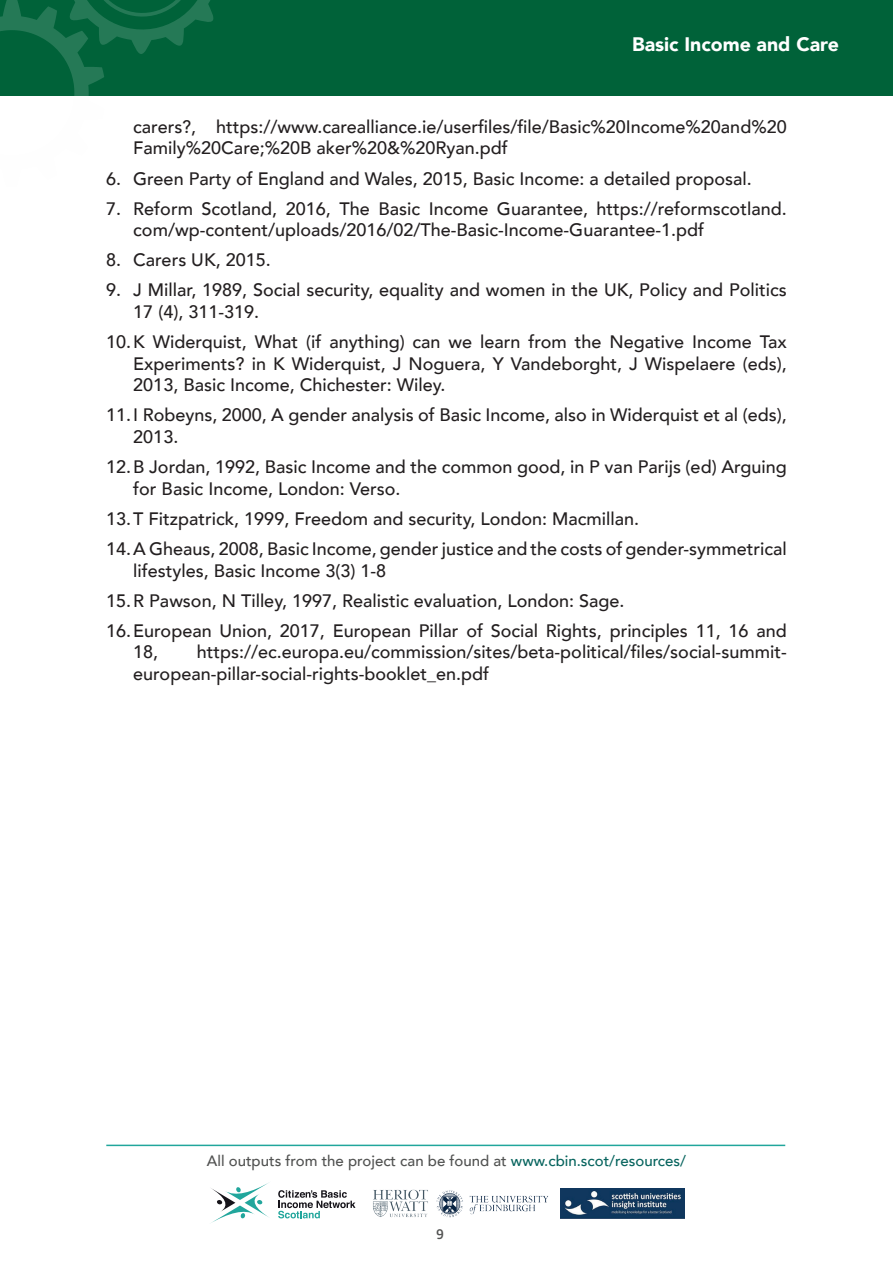
<style>
.page{position:relative;width:893px;height:1263px;background:#fff}
.page>*{position:absolute;margin:0;border:0;box-sizing:border-box;transform-origin:0 0}
.t1{font:900 19.5px "Avenir";color:#fff}
.t2{font:500 18px/21.6px "Avenir";color:#231f20}
.t3{font:500 15px "Avenir";color:#515251}
.t4{font:500 15px "Bulo";color:#515251}
.s1{color:#07645e}
</style>
<div class="page">
<div style="left:0;top:0;width:893px;height:95px;background:#006239"></div>
<svg style="left:0;top:0;width:232px;height:96px"></svg>
<svg style="left:211px;top:1182px;width:58px;height:41px"></svg>
<svg style="left:278px;top:1190px;width:77px;height:28px"></svg>
<hr style="left:106px;top:1144px;width:679px;height:2px;background:#21a69c">
<img style="left:373px;top:1189px;width:55px;height:29px">
<img style="left:436px;top:1190px;width:112px;height:28px">
<img style="left:560px;top:1189px;width:124px;height:29px">
<p class="t1" style="left:632px;top:27px;width:208px">Basic Income and Care</p>
<p class="t2" style="left:133px;top:115px;width:655px">carers?, https://www.carealliance.ie/userfiles/file/Basic%20Income%20and%20<br>Family%20Care;%20B aker%20&amp;%20Ryan.pdf</p>
<p class="t2" style="left:106px;top:166px;width:647px">6. Green Party of England and Wales, 2015, Basic Income: a detailed proposal.</p>
<p class="t2" style="left:133px;top:197px;width:655px;text-indent:-27px">7. Reform Scotland, 2016, The Basic Income Guarantee, https://reformscotland. com/wp-content/uploads/2016/02/The-Basic-Income-Guarantee-1.pdf</p>
<p class="t2" style="left:106px;top:248px;width:166px">8. Carers UK, 2015.</p>
<p class="t2" style="left:133px;top:278px;width:655px;text-indent:-27px">9. J Millar, 1989, Social security, equality and women in the UK, Policy and Politics<br>17 (4), 311-319.</p>
<p class="t2" style="left:133px;top:330px;width:655px;text-align:justify;text-indent:-27px">10.K Widerquist, What (if anything) can we learn from the Negative Income Tax Experiments? in K Widerquist, J Noguera, Y Vandeborght, J Wispelaere (eds), 2013, Basic Income, Chichester: Wiley.</p>
<p class="t2" style="left:133px;top:403px;width:655px;text-indent:-27px">11.I Robeyns, 2000, A gender analysis of Basic Income, also in Widerquist et al (eds),<br>2013.</p>
<p class="t2" style="left:133px;top:455px;width:655px;text-indent:-27px">12.B Jordan, 1992, Basic Income and the common good, in P van Parijs (ed) Arguing for Basic Income, London: Verso.</p>
<p class="t2" style="left:106px;top:502px;width:682px;line-height:30.2px">13.T Fitzpatrick, 1999, Freedom and security, London: Macmillan.<br>14.A Gheaus, 2008, Basic Income, gender justice and the costs of gender-symmetrical</p>
<p class="t2" style="left:106px;top:554px;width:682px;line-height:30.2px;text-indent:27px">lifestyles, Basic Income 3(3) 1-8<br>15.R Pawson, N Tilley, 1997, Realistic evaluation, London: Sage.<br>16.European Union, 2017, European Pillar of Social Rights, principles 11, 16 and</p>
<p class="t2" style="left:133px;top:640px;width:27px">18,</p>
<p class="t2" style="left:133px;top:640px;width:655px;text-indent:64px">https://ec.europa.eu/commission/sites/beta-political/files/social-summit&shy;european-pillar-social-rights-booklet_en.pdf</p>
<p class="t3" style="left:207px;top:1148px;width:481px">All outputs from the project can be found at <span class="s1">www.cbin.scot/resources/</span></p>
<p class="t4" style="left:436px;top:1225px;width:9px">9</p>
</div>
